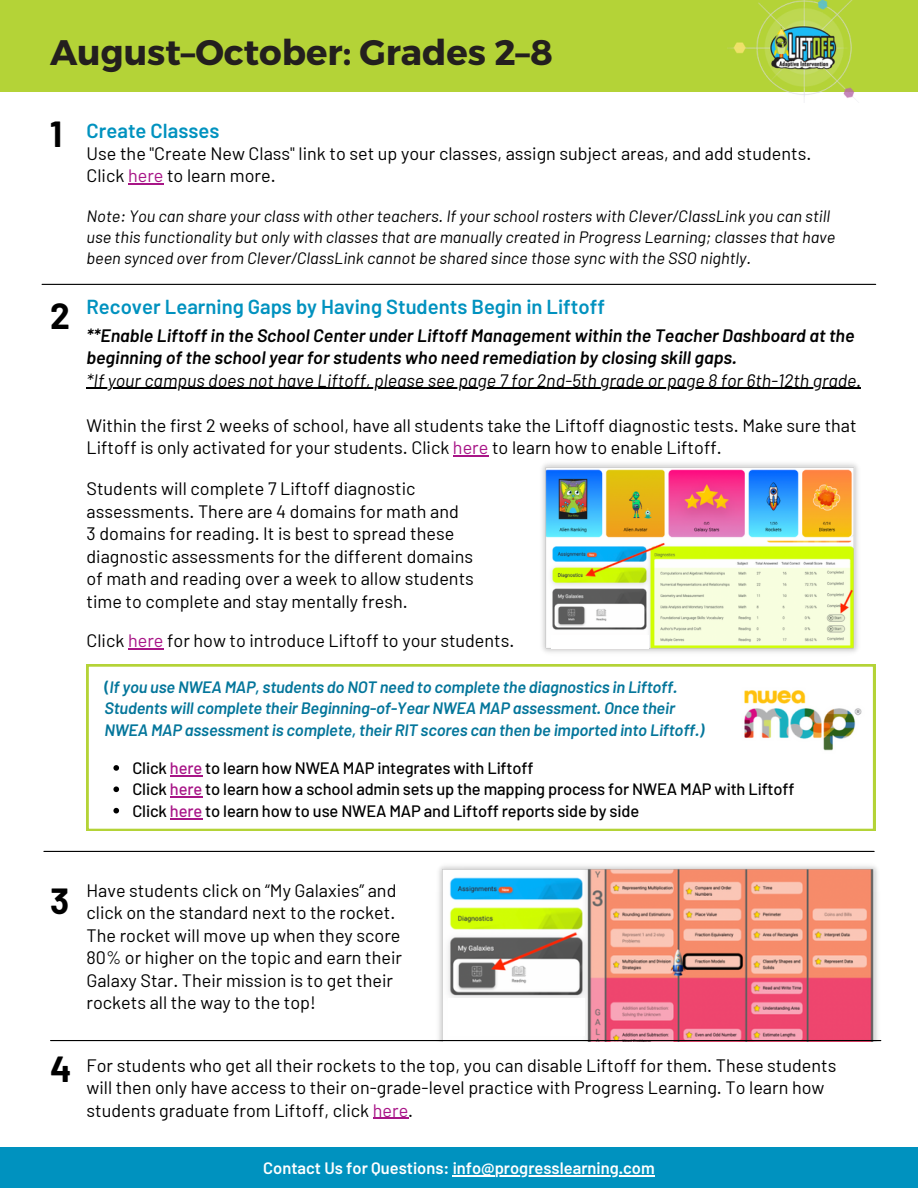
<style>
.page{position:relative;width:918px;height:1188px;background:#fff}
.page>*{position:absolute;margin:0;border:0;box-sizing:border-box;transform-origin:0 0}
.t1{font:700 35.55px "Montserrat";color:#231f1e}
.t2{font:700 35.55px "Barlow";color:#000}
.t3{font:600 20.25px "Barlow";color:#0092bf}
.t4{font:18px/22.5px "Barlow";color:#000}
.t5{font:italic 600 18px/22.5px "Barlow";color:#000}
.t6{font:italic 18px "Barlow";color:#000}
.t7{font:italic 16.5px/21.3px "Barlow";color:#000}
.t8{font:italic 600 16.5px "Barlow";letter-spacing:-.01em;color:#04769b}
.t9{font:500 16.5px "Barlow";letter-spacing:-.01em;color:#000}
.t10{font:600 16.5px "Barlow";color:#fff}
.s1{color:#a81587}
.s2{font-style:normal}
</style>
<div class="page">
<hr style="left:44px;top:851px;width:830px;height:1px;background:#000">
<hr style="left:42px;top:284px;width:834px;height:1px;background:#000">
<div style="left:0;top:0;width:918px;height:92px;background:#b4d337"></div>
<img style="left:542px;top:463px;width:316px;height:190px">
<div style="left:551px;top:635px;width:97px;height:13px;background:#fff"></div>
<img style="left:438px;top:866px;width:440px;height:174px">
<div style="left:448px;top:998px;width:136px;height:37px;background:#fff"></div>
<img style="left:728px;top:0;width:126px;height:99px">
<svg style="left:87px;top:664px;width:788px;height:167px"></svg>
<div style="left:0;top:1147px;width:918px;height:41px;background:#0092bf"></div>
<hr style="left:453px;top:1175px;width:42px;height:1px;background:#fff">
<hr style="left:495px;top:1175px;width:160px;height:1px;background:#fff">
<img style="left:737px;top:677px;width:129px;height:79px">
<hr style="left:128px;top:648px;width:36px;height:2px;background:#a81587">
<svg style="left:113px;top:765px;width:6px;height:6px"></svg>
<hr style="left:170px;top:775px;width:32px;height:1px;background:#a81587">
<svg style="left:113px;top:786px;width:6px;height:6px"></svg>
<hr style="left:170px;top:797px;width:32px;height:1px;background:#a81587">
<svg style="left:113px;top:808px;width:6px;height:5px"></svg>
<hr style="left:170px;top:818px;width:32px;height:1px;background:#a81587">
<hr style="left:128px;top:183px;width:36px;height:1px;background:#a81587">
<hr style="left:51px;top:1040px;width:830px;height:1px;background:#000">
<hr style="left:373px;top:1118px;width:35px;height:1px;background:#a81587">
<hr style="left:87px;top:388px;width:774px;height:1px;background:#000">
<hr style="left:453px;top:455px;width:35px;height:1px;background:#a81587">
<p class="t1" style="left:50px;top:29px;width:504px">August–October: Grades 2–8</p>
<p class="t2" style="left:50px;top:112px;width:14px">1</p>
<p class="t2" style="left:50px;top:294px;width:21px">2</p>
<p class="t3" style="left:87px;top:117px;width:134px">Create Classes</p>
<p class="t4" style="left:87px;top:141px;width:726px">Use the "Create New Class" link to set up your classes, assign subject areas, and add students.</p>
<p class="t4" style="left:87px;top:164px;width:191px">Click <span class="s1">here</span> to learn more.</p>
<p class="t7" style="left:87px;top:204px;width:750px">Note: You can share your class with other teachers. If your school rosters with Clever/ClassLink you can still use this functionality but only with classes that are manually created in Progress Learning; classes that have been synced over from Clever/ClassLink cannot be shared since those sync with the SSO nightly.</p>
<p class="t3" style="left:87px;top:294px;width:520px">Recover Learning Gaps by Having Students Begin in Liftoff</p>
<p class="t5" style="left:87px;top:323px;width:769px">**Enable Liftoff in the School Center under Liftoff Management within the Teacher Dashboard at the beginning of the school year for students who need remediation by closing skill gaps.</p>
<p class="t6" style="left:87px;top:369px;width:776px">*If your campus does not have Liftoff, please see page 7 for 2nd-5th grade or page 8 for 6th-12th grade.</p>
<p class="t4" style="left:87px;top:413px;width:772px">Within the first 2 weeks of school, have all students take the Liftoff diagnostic tests. Make sure that<br>Liftoff is only activated for your students. Click <span class="s1">here</span> to learn how to enable Liftoff.</p>
<p class="t4" style="left:87px;top:477px;width:374px">Students will complete 7 Liftoff diagnostic assessments. There are 4 domains for math and</p>
<p class="t4" style="left:87px;top:522px;width:388px">3 domains for reading. It is best to spread these diagnostic assessments for the different domains</p>
<p class="t4" style="left:87px;top:567px;width:389px">of math and reading over a week to allow students</p>
<p class="t4" style="left:87px;top:590px;width:323px">time to complete and stay mentally fresh.</p>
<p class="t4" style="left:87px;top:629px;width:429px">Click <span class="s1">here</span> for how to introduce Liftoff to your students.</p>
<p class="t8" style="left:104px;top:677px;width:574px"><span class="s2">(</span>If you use NWEA MAP, students do NOT need to complete the diagnostics in Liftoff.</p>
<p class="t8" style="left:104px;top:698px;width:572px">Students will complete their Beginning-of-Year NWEA MAP assessment. Once their</p>
<p class="t8" style="left:104px;top:719px;width:601px">NWEA MAP assessment is complete, their RIT scores can then be imported into Liftoff.)</p>
<p class="t9" style="left:132px;top:758px;width:402px">Click <span class="s1">here</span> to learn how NWEA MAP integrates with Liftoff</p>
<p class="t9" style="left:132px;top:779px;width:663px">Click <span class="s1">here</span> to learn how a school admin sets up the mapping process for NWEA MAP with Liftoff</p>
<p class="t9" style="left:132px;top:800px;width:508px">Click <span class="s1">here</span> to learn how to use NWEA MAP and Liftoff reports side by side</p>
<p class="t2" style="left:50px;top:879px;width:21px">3</p>
<p class="t4" style="left:87px;top:878px;width:317px">Have students click on “My Galaxies” and click on the standard next to the rocket.<br>The rocket will move up when they score 80% or higher on the topic and earn their Galaxy Star. Their mission is to get their rockets all the way to the top!</p>
<p class="t2" style="left:50px;top:1046px;width:23px">4</p>
<p class="t4" style="left:87px;top:1053px;width:751px">For students who get all their rockets to the top, you can disable Liftoff for them. These students will then only have access to their on-grade-level practice with Progress Learning. To learn how students graduate from Liftoff, click <span class="s1">here</span>.</p>
<p class="t10" style="left:263px;top:1157px;width:393px">Contact Us for Questions: info@progresslearning.com</p>
</div>
